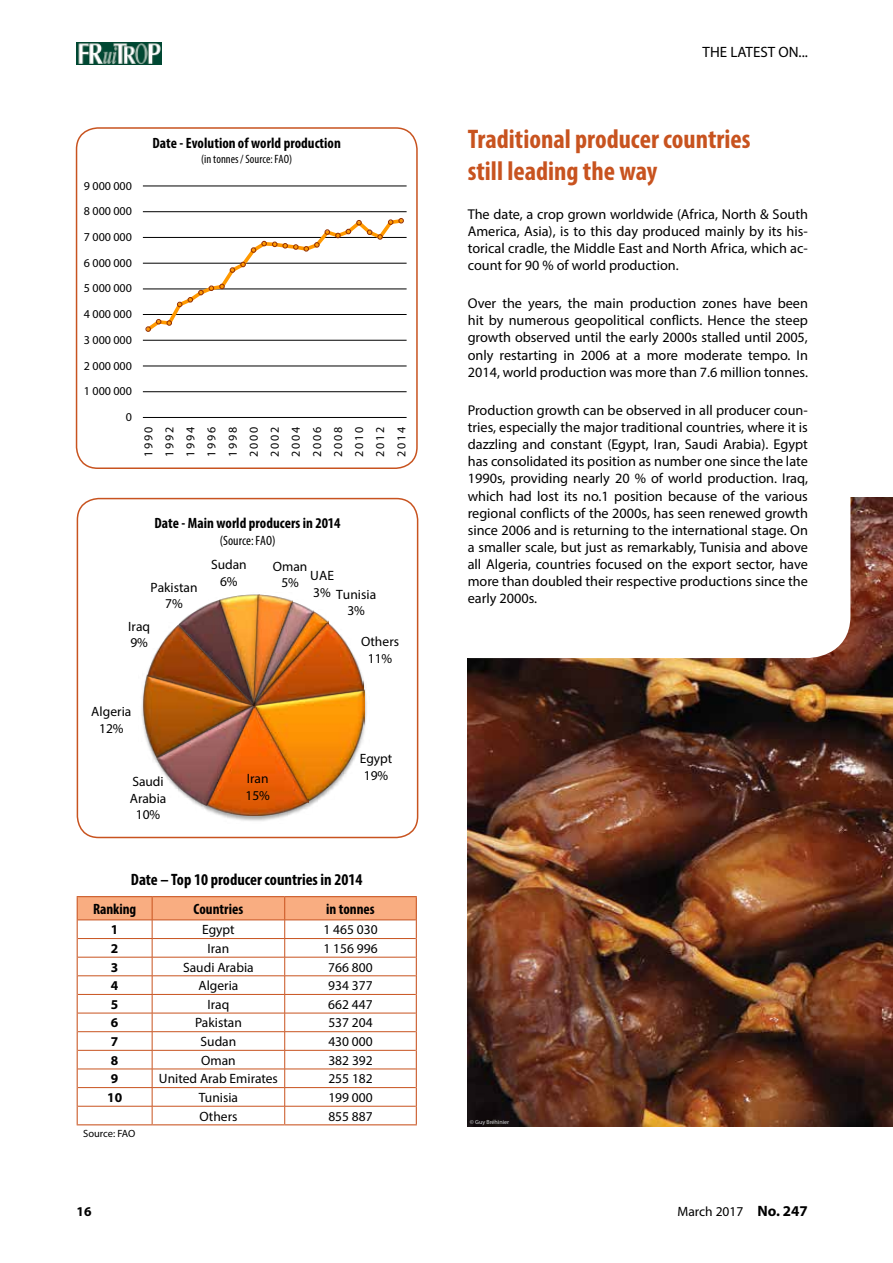
<style>
.page{position:relative;width:893px;height:1263px;background:#fff}
.page>*{position:absolute;margin:0;border:0;box-sizing:border-box;transform-origin:0 0}
.t1{font:700 condensed 27px/32.4px "Myriad Pro";color:#c8531f}
.t2{font:700 condensed 16.5px "Myriad Pro";color:#000}
.t3{font:700 condensed 15px "Myriad Pro";color:#000}
.t4{font:15px "Myriad Pro";color:#000}
.t5{font:14.25px/17.1px "Myriad Pro";color:#000;text-align:justify}
.t6{font:13.5px/16.4px "Myriad Pro";color:#000;text-align:center}
.t7{font:700 13.5px "Myriad Pro";color:#000}
.t8{font:condensed 13.5px "Myriad Pro";letter-spacing:.005em;color:#000}
.t9{font:12px/21.1px "Myriad Pro";letter-spacing:.145em;color:#000;text-align:justify}
.t10{font:condensed 12px "Myriad Pro";color:#000}
.t11{font:10.5px "Myriad Pro";letter-spacing:-.005em;color:#000}
.t12{font:6px "Myriad Pro";color:#d5d7d8}
.s1{font-weight:700;font-size:15px}
</style>
<div class="page">
<img style="left:77px;top:42px;width:84px;height:22px">
<img style="left:468px;top:498px;width:425px;height:629px">
<div style="left:428px;top:104px;width:422px;height:554px;background:#fff;border-radius:43px"></div>
<hr style="left:77px;top:896px;width:75px;height:1px;background:#c8531f">
<hr style="left:152px;top:896px;width:133px;height:1px;background:#c8531f">
<hr style="left:285px;top:896px;width:132px;height:1px;background:#c8531f">
<hr style="left:77px;top:1124px;width:75px;height:1px;background:#c8531f">
<hr style="left:152px;top:1124px;width:133px;height:1px;background:#c8531f">
<hr style="left:285px;top:1124px;width:132px;height:1px;background:#c8531f">
<svg style="left:77px;top:897px;width:340px;height:227px"></svg>
<hr style="left:143px;top:391px;width:264px;height:1px;background:#000">
<hr style="left:143px;top:366px;width:264px;height:1px;background:#000">
<hr style="left:143px;top:340px;width:264px;height:1px;background:#000">
<hr style="left:143px;top:314px;width:264px;height:1px;background:#000">
<hr style="left:143px;top:289px;width:264px;height:1px;background:#000">
<hr style="left:143px;top:263px;width:264px;height:1px;background:#000">
<hr style="left:143px;top:237px;width:264px;height:1px;background:#000">
<hr style="left:143px;top:211px;width:264px;height:1px;background:#000">
<hr style="left:143px;top:186px;width:264px;height:1px;background:#000">
<hr style="left:143px;top:417px;width:264px;height:1px;background:#000">
<svg style="left:143px;top:218px;width:262px;height:114px"></svg>
<div style="left:76px;top:127px;width:342px;height:342px;border:2px solid #c8531f;border-radius:21px"></div>
<img style="left:222px;top:802px;width:91px;height:19px">
<img style="left:141px;top:694px;width:16px;height:69px">
<img style="left:308px;top:689px;width:57px;height:113px">
<img style="left:206px;top:705px;width:102px;height:111px">
<img style="left:157px;top:758px;width:98px;height:47px">
<img style="left:143px;top:675px;width:112px;height:83px">
<img style="left:148px;top:625px;width:30px;height:80px">
<img style="left:178px;top:600px;width:136px;height:105px">
<img style="left:220px;top:594px;width:34px;height:111px">
<img style="left:254px;top:594px;width:39px;height:17px">
<img style="left:254px;top:611px;width:74px;height:11px">
<img style="left:254px;top:622px;width:110px;height:83px">
<div style="left:77px;top:498px;width:341px;height:340px;border:2px solid #c8531f;border-radius:21px"></div>
<p class="t9" style="left:84px;top:175px;width:50px">9 000 000</p>
<p class="t9" style="left:84px;top:200px;width:50px">8 000 000</p>
<p class="t9" style="left:84px;top:226px;width:50px">7 000 000</p>
<p class="t9" style="left:84px;top:252px;width:50px">6 000 000</p>
<p class="t9" style="left:84px;top:278px;width:50px">5 000 000</p>
<p class="t9" style="left:84px;top:303px;width:50px">4 000 000</p>
<p class="t9" style="left:84px;top:329px;width:50px">3 000 000</p>
<p class="t9" style="left:84px;top:355px;width:50px">2 000 000</p>
<p class="t9" style="left:84px;top:380px;width:50px">1 000 000</p>
<p class="t9" style="left:126px;top:406px;width:8px">0</p>
<p class="t3" style="left:152px;top:134px;width:190px">Date - Evolution of world production</p>
<p class="t10" style="left:201px;top:152px;width:93px">(in tonnes / Source: FAO)</p>
<p class="t9" style="left:138px;top:457px;width:31px;rotate:-90deg">1990<br>1992<br>1994<br>1996<br>1998<br>2000<br>2002<br>2004<br>2006<br>2008<br>2010<br>2012<br>2014</p>
<p class="t3" style="left:155px;top:514px;width:188px">Date - Main world producers in 2014</p>
<p class="t8" style="left:220px;top:532px;width:57px">(Source: FAO)</p>
<p class="t6" style="left:150px;top:579px;width:49px">Pakistan<br>7%</p>
<p class="t6" style="left:128px;top:618px;width:23px;text-align:left">Iraq<br>9%</p>
<p class="t6" style="left:211px;top:556px;width:37px">Sudan<br>6%</p>
<p class="t6" style="left:273px;top:558px;width:36px">Oman<br>5%</p>
<p class="t6" style="left:310px;top:566px;width:68px;line-height:18.8px;text-align:left">UAE<br>3% Tunisia</p>
<p class="t6" style="left:347px;top:602px;width:19px">3%</p>
<p class="t6" style="left:361px;top:633px;width:40px">Others<br>11%</p>
<p class="t6" style="left:91px;top:703px;width:42px">Algeria<br>12%</p>
<p class="t6" style="left:130px;top:773px;width:38px">Saudi<br>Arabia<br>10%</p>
<p class="t6" style="left:360px;top:750px;width:34px">Egypt</p>
<p class="t6" style="left:247px;top:770px;width:23px">Iran</p>
<p class="t6" style="left:364px;top:767px;width:26px">19%</p>
<p class="t6" style="left:246px;top:787px;width:26px">15%</p>
<p class="t2" style="left:131px;top:870px;width:233px">Date – Top 10 producer countries in 2014</p>
<p class="t3" style="left:93px;top:899px;width:45px">Ranking</p>
<p class="t3" style="left:194px;top:899px;width:51px">Countries</p>
<p class="t3" style="left:326px;top:899px;width:50px">in tonnes</p>
<p class="t7" style="left:111px;top:921px;width:9px">1</p>
<p class="t6" style="left:202px;top:921px;width:34px">Egypt</p>
<p class="t6" style="left:323px;top:921px;width:56px">1 465 030</p>
<p class="t7" style="left:111px;top:939px;width:9px">2</p>
<p class="t6" style="left:208px;top:940px;width:23px">Iran</p>
<p class="t6" style="left:323px;top:940px;width:56px">1 156 996</p>
<p class="t7" style="left:111px;top:958px;width:9px">3</p>
<p class="t6" style="left:183px;top:959px;width:72px">Saudi Arabia</p>
<p class="t6" style="left:328px;top:959px;width:46px">766 800</p>
<p class="t7" style="left:111px;top:977px;width:9px">4</p>
<p class="t6" style="left:198px;top:977px;width:41px">Algeria</p>
<p class="t6" style="left:328px;top:977px;width:46px">934 377</p>
<p class="t7" style="left:111px;top:995px;width:9px">5</p>
<p class="t6" style="left:208px;top:996px;width:23px">Iraq</p>
<p class="t6" style="left:328px;top:996px;width:46px">662 447</p>
<p class="t7" style="left:111px;top:1014px;width:9px">6</p>
<p class="t6" style="left:195px;top:1014px;width:48px">Pakistan</p>
<p class="t6" style="left:328px;top:1014px;width:46px">537 204</p>
<p class="t7" style="left:111px;top:1033px;width:9px">7</p>
<p class="t6" style="left:201px;top:1033px;width:37px">Sudan</p>
<p class="t6" style="left:328px;top:1033px;width:46px">430 000</p>
<p class="t7" style="left:111px;top:1051px;width:9px">8</p>
<p class="t6" style="left:201px;top:1052px;width:36px">Oman</p>
<p class="t6" style="left:328px;top:1052px;width:46px">382 392</p>
<p class="t7" style="left:111px;top:1070px;width:9px">9</p>
<p class="t6" style="left:159px;top:1070px;width:120px">United Arab Emirates</p>
<p class="t6" style="left:328px;top:1070px;width:46px">255 182</p>
<p class="t7" style="left:107px;top:1088px;width:16px">10</p>
<p class="t6" style="left:199px;top:1089px;width:41px">Tunisia</p>
<p class="t6" style="left:328px;top:1089px;width:46px">199 000</p>
<p class="t6" style="left:199px;top:1108px;width:40px">Others</p>
<p class="t6" style="left:328px;top:1108px;width:46px">855 887</p>
<p class="t11" style="left:83px;top:1127px;width:54px">Source: FAO</p>
<p class="t4" style="left:703px;top:42px;width:107px">THE LATEST ON...</p>
<h1 class="t1" style="left:468px;top:122px;width:284px">Traditional producer countries still leading the way</h1>
<p class="t5" style="left:468px;top:205px;width:342px">The date, a crop grown worldwide (Africa, North &amp; South America, Asia), is to this day produced mainly by its his&shy;torical cradle, the Middle East and North Africa, which ac&shy;count for 90 % of world production.</p>
<p class="t5" style="left:468px;top:295px;width:342px">Over the years, the main production zones have been hit by numerous geopolitical conflicts. Hence the steep growth observed until the early 2000s stalled until 2005, only restarting in 2006 at a more moderate tempo. In 2014, world production was more than 7.6 million tonnes.</p>
<p class="t5" style="left:468px;top:401px;width:342px">Production growth can be observed in all producer coun&shy;tries, especially the major traditional countries, where it is dazzling and constant (Egypt, Iran, Saudi Arabia). Egypt has consolidated its position as number one since the late 1990s, providing nearly 20 % of world production. Iraq, which had lost its no.1 position because of the various regional conflicts of the 2000s, has seen renewed growth since 2006 and is returning to the international stage. On a smaller scale, but just as remarkably, Tunisia and above all Algeria, countries focused on the export sector, have more than doubled their respective productions since the early 2000s.</p>
<p class="t12" style="left:470px;top:1118px;width:41px">© Guy Bréhinier</p>
<p class="t7" style="left:77px;top:1203px;width:16px">16</p>
<p class="t6" style="left:677px;top:1203px;width:132px">March 2017 <span class="s1">No. 247</span></p>
</div>
